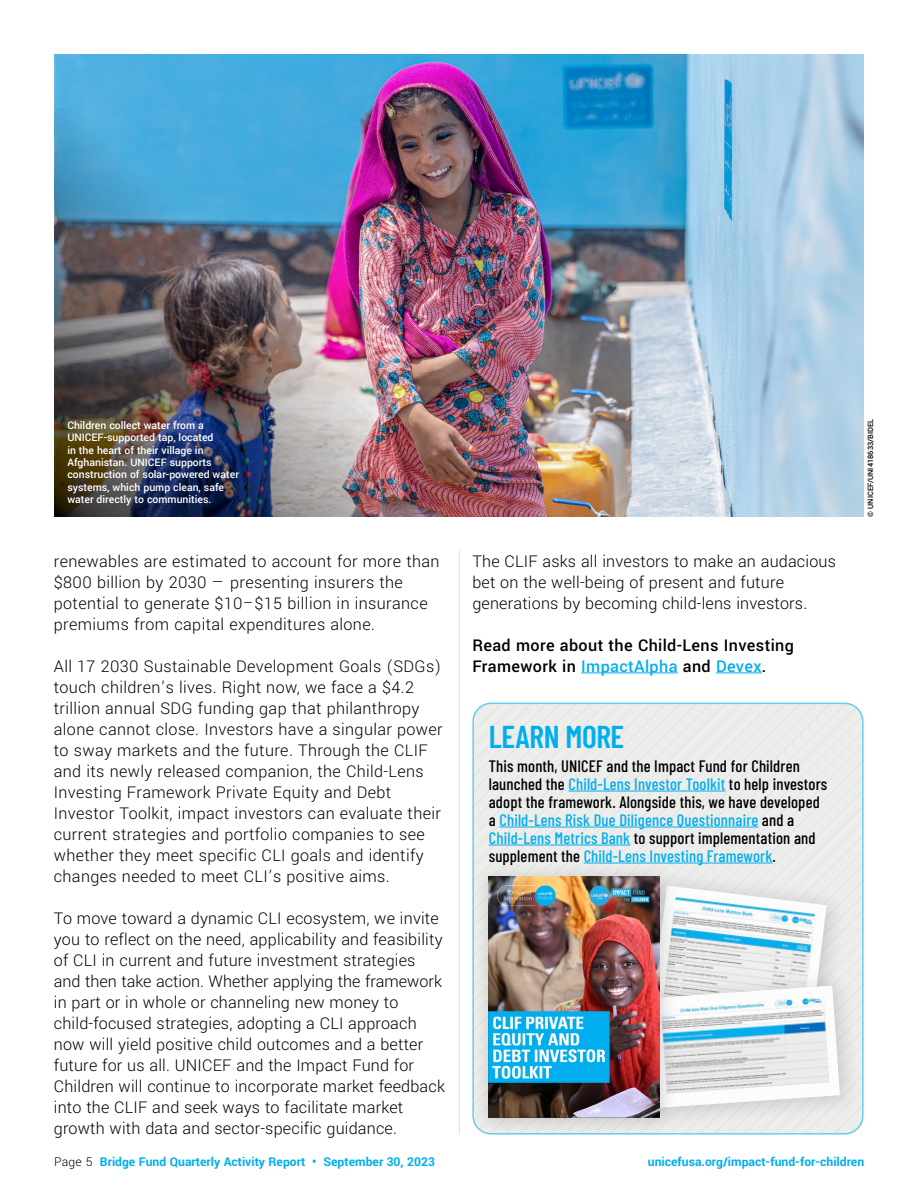
<style>
.page{position:relative;width:918px;height:1188px;background:#fff}
.page>*{position:absolute;margin:0;border:0;box-sizing:border-box;transform-origin:0 0}
.t1{font:600 31.5px "Barlow Condensed";letter-spacing:-.01em;color:#00aeef}
.t2{font:300 18px/21px "Yantramanav";letter-spacing:.02em;color:#000}
.t3{font:500 18px/21px "Yantramanav";letter-spacing:.02em;color:#000}
.t4{font:500 16.5px/18px "Barlow Condensed";letter-spacing:.01em;color:#000}
.t5{font:700 13.5px "Yantramanav";color:#00aeef}
.t6{font:500 11.7px/12.5px "Yantramanav";color:#fff}
.t7{font:500 8.25px "Yantramanav";color:#000}
.s1{color:#00aeef}
.s2{font-weight:300;color:#000}
</style>
<div class="page">
<hr style="left:459px;top:550px;width:1px;height:584px;background:#e3e1dc">
<img style="left:54px;top:54px;width:810px;height:463px">
<img style="left:54px;top:108px;width:418px;height:409px">
<hr style="left:581px;top:673px;width:97px;height:1px;background:#00aeef">
<hr style="left:716px;top:673px;width:46px;height:1px;background:#00aeef">
<svg style="left:475px;top:839px;width:386px;height:15px;background:#e8ebea"></svg>
<svg style="left:475px;top:854px;width:386px;height:15px;background:#e8ebea"></svg>
<svg style="left:475px;top:703px;width:386px;height:135px;background:#eaecea"></svg>
<div style="left:472px;top:703px;width:392px;height:432px;border:2px solid #00acdd;border-radius:18px"></div>
<hr style="left:568px;top:791px;width:158px;height:1px;background:#00aeef">
<hr style="left:499px;top:827px;width:259px;height:1px;background:#00aeef">
<hr style="left:489px;top:845px;width:141px;height:1px;background:#00aeef">
<hr style="left:584px;top:863px;width:189px;height:1px;background:#00aeef">
<div style="left:635px;top:869px;width:215px;height:176px;background:#000;opacity:.16"></div>
<img style="left:679px;top:886px;width:148px;height:83px">
<div style="left:635px;top:969px;width:227px;height:161px;background:#000;opacity:.16"></div>
<img style="left:679px;top:986px;width:161px;height:122px">
<div style="left:473px;top:861px;width:206px;height:277px;background:#000;opacity:.16"></div>
<img style="left:488px;top:876px;width:171px;height:241px">
<p class="t6" style="left:67px;top:419px;width:173px">Children collect water from a<br>UNICEF-supported tap, located<br>in the heart of their village in<br>Afghanistan. UNICEF supports construction of solar-powered water systems, which pump clean, safe water directly to communities.</p>
<p class="t7" style="left:865px;top:517px;width:99px;rotate:-90deg">© UNICEF/UNI418633/BIDEL</p>
<p class="t2" style="left:472px;top:551px;width:365px">The CLIF asks all investors to make an audacious bet on the well-being of present and future generations by becoming child-lens investors.</p>
<p class="t3" style="left:472px;top:635px;width:323px">Read more about the Child-Lens Investing<br>Framework in <span class="s1">ImpactAlpha</span> and <span class="s1">Devex</span>.</p>
<p class="t2" style="left:54px;top:551px;width:387px">renewables are estimated to account for more than $800 billion by 2030 — presenting insurers the potential to generate $10–$15 billion in insurance premiums from capital expenditures alone.</p>
<p class="t2" style="left:54px;top:656px;width:390px">All 17 2030 Sustainable Development Goals (SDGs) touch children’s lives. Right now, we face a $4.2 trillion annual SDG funding gap that philanthropy alone cannot close. Investors have a singular power to sway markets and the future. Through the CLIF and its newly released companion, the Child-Lens Investing Framework Private Equity and Debt Investor Toolkit, impact investors can evaluate their current strategies and portfolio companies to see whether they meet specific CLI goals and identify changes needed to meet CLI’s positive aims.</p>
<p class="t2" style="left:54px;top:908px;width:393px">To move toward a dynamic CLI ecosystem, we invite you to reflect on the need, applicability and feasibility of CLI in current and future investment strategies and then take action. Whether applying the framework in part or in whole or channeling new money to child-focused strategies, adopting a CLI approach now will yield positive child outcomes and a better future for us all. UNICEF and the Impact Fund for Children will continue to incorporate market feedback into the CLIF and seek ways to facilitate market growth with data and sector-specific guidance.</p>
<h1 class="t1" style="left:489px;top:714px;width:137px">LEARN MORE</h1>
<p class="t4" style="left:489px;top:756px;width:340px">This month, UNICEF and the Impact Fund for Children launched the <span class="s1">Child-Lens Investor Toolkit</span> to help investors adopt the framework. Alongside this, we have developed a <span class="s1">Child-Lens Risk Due Diligence Questionnaire</span> and a <span class="s1">Child-Lens Metrics Bank</span> to support implementation and supplement the <span class="s1">Child-Lens Investing Framework</span>.</p>
<p class="t5" style="left:54px;top:1154px;width:383px"><span class="s2">Page 5</span> Bridge Fund Quarterly Activity Report • September 30, 2023</p>
<p class="t5" style="left:648px;top:1154px;width:218px">unicefusa.org/impact-fund-for-children</p>
</div>
